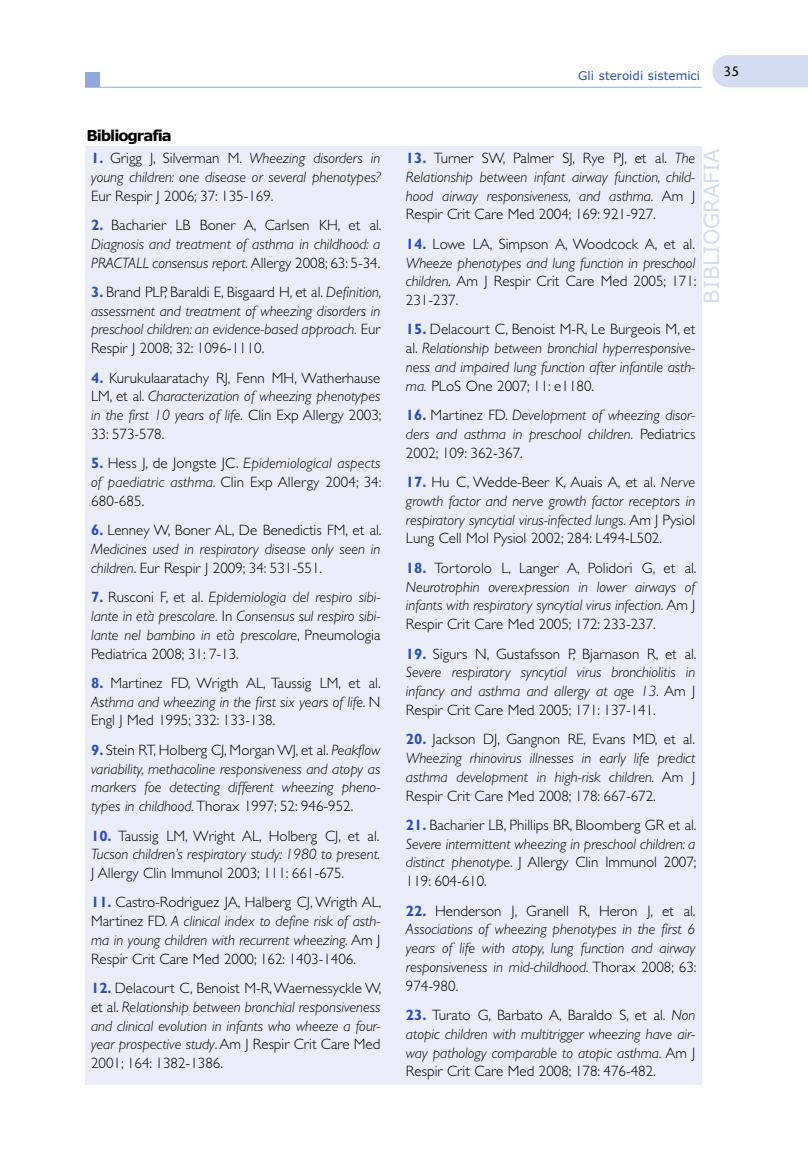
<style>
.page{position:relative;width:808px;height:1149px;background:#fff}
.page>*{position:absolute;margin:0;border:0;box-sizing:border-box;transform-origin:0 0}
.t1{font:21px "Verdana";color:#d4dcf1}
.t2{font:italic 300 15px/18.8px "Gill Sans";color:#000;text-align:justify}
.t3{font:300 15px/18.8px "Gill Sans";color:#000;text-align:justify}
.t4{font:700 15px "Verdana";letter-spacing:-.07em;color:#000}
.t5{font:13.5px "Stone Sans";color:#000}
.t6{font:12px "Verdana";color:#2950b8}
.s1{font-weight:700;font-style:normal;color:#2950b8}
.s2{font-style:normal}
.s3{font-weight:700;color:#2950b8}
.s4{font-style:italic}
</style>
<div class="page">
<hr style="left:85px;top:87px;width:617px;height:1px;background:#94a7dc">
<div style="left:85px;top:73px;width:15px;height:14px;background:#94a7dc"></div>
<div style="left:712px;top:55px;width:96px;height:32px;background:#d4dcf1"></div>
<div style="left:85px;top:147px;width:617px;height:937px;background:#eaedf8"></div>
<p class="t4" style="left:87px;top:127px;width:87px">Bibliografia</p>
<p class="t2" style="left:91px;top:150px;width:291px"><span class="s1">1.</span> <span class="s2">Grigg J, Silverman M.</span> Wheezing disorders in young children: one disease or several phenotypes?</p>
<p class="t3" style="left:91px;top:187px;width:184px">Eur Respir J 2006; 37: 135-169.</p>
<p class="t2" style="left:91px;top:217px;width:292px"><span class="s1">2.</span> <span class="s2">Bacharier LB Boner A, Carlsen KH, et al.<br></span>Diagnosis and treatment of asthma in childhood: a PRACTALL consensus report. <span class="s2">Allergy 2008; 63: 5-34.</span></p>
<p class="t2" style="left:91px;top:284px;width:292px"><span class="s1">3.</span> <span class="s2">Brand PLP, Baraldi E, Bisgaard H, et al.</span> Definition, assessment and treatment of wheezing disorders in preschool children: an evidence-based approach. <span class="s2">Eur Respir J 2008; 32: 1096-1110.</span></p>
<p class="t3" style="left:91px;top:369px;width:292px"><span class="s3">4.</span> Kurukulaaratachy RJ, Fenn MH, Watherhause LM, et al. <span class="s4">Characterization of wheezing phenotypes in the first 10 years of life.</span> Clin Exp Allergy 2003; 33: 573-578.</p>
<p class="t3" style="left:91px;top:455px;width:292px"><span class="s3">5.</span> Hess J, de Jongste JC. <span class="s4">Epidemiological aspects of paediatric asthma.</span> Clin Exp Allergy 2004; 34:<br>680-685.</p>
<p class="t3" style="left:91px;top:522px;width:292px"><span class="s3">6.</span> Lenney W, Boner AL, De Benedictis FM, et al.<br><span class="s4">Medicines used in respiratory disease only seen in children</span>. Eur Respir J 2009; 34: 531-551.</p>
<p class="t2" style="left:91px;top:589px;width:291px"><span class="s1">7.</span> <span class="s2">Rusconi F, et al.</span> Epidemiologia del respiro sibi&shy;lante in età prescolare. <span class="s2">In</span> Consensus sul respiro sibi&shy;lante nel bambino in età prescolare<span class="s2">, Pneumologia Pediatrica 2008; 31: 7-13.</span></p>
<p class="t3" style="left:91px;top:674px;width:291px"><span class="s3">8.</span> Martinez FD, Wrigth AL, Taussig LM, et al.<br><span class="s4">Asthma and wheezing in the first six years of life.</span> N Engl J Med 1995; 332: 133-138.</p>
<p class="t2" style="left:91px;top:741px;width:291px"><span class="s1">9.</span> <span class="s2">Stein RT, Holberg CJ, Morgan WJ, et al.</span> Peakflow variability, methacoline responsiveness and atopy as markers foe detecting different wheezing pheno&shy;types in childhood. <span class="s2">Thorax 1997; 52: 946-952.</span></p>
<p class="t2" style="left:91px;top:827px;width:291px"><span class="s1">10.</span> <span class="s2">Taussig LM, Wright AL, Holberg CJ, et al.<br></span>Tucson children’s respiratory study: 1980 to present.</p>
<p class="t3" style="left:91px;top:864px;width:255px">J Allergy Clin Immunol 2003; 111: 661-675.</p>
<p class="t3" style="left:91px;top:894px;width:292px"><span class="s3">11.</span> Castro-Rodriguez JA, Halberg CJ, Wrigth AL, Martinez FD. <span class="s4">A clinical index to define risk of asth&shy;ma in young children with recurrent wheezing.</span> Am J Respir Crit Care Med 2000; 162: 1403-1406.</p>
<p class="t2" style="left:91px;top:979px;width:292px"><span class="s1">12.</span> <span class="s2">Delacourt C, Benoist M-R,Waernessyckle W, et al.</span> Relationship between bronchial responsiveness and clinical evolution in infants who wheeze a four&shy;year prospective study<span class="s2">.Am J Respir Crit Care Med 2001; 164: 1382-1386.</span></p>
<p class="t6" style="left:578px;top:69px;width:123px">Gli steroidi sistemici</p>
<p class="t5" style="left:724px;top:66px;width:17px">35</p>
<h1 class="t1" style="left:700px;top:303px;width:157px;rotate:-90deg">BIBLIOGRAFIA</h1>
<p class="t2" style="left:406px;top:150px;width:291px"><span class="s1">13.</span> <span class="s2">Turner SW, Palmer SJ, Rye PJ, et al.</span> The Relationship between infant airway function, child&shy;hood airway responsiveness, and asthma. <span class="s2">Am J Respir Crit Care Med 2004; 169: 921-927.</span></p>
<p class="t3" style="left:406px;top:236px;width:292px"><span class="s3">14.</span> Lowe LA, Simpson A, Woodcock A, et al.<br><span class="s4">Wheeze phenotypes and lung function in preschool children.</span> Am J Respir Crit Care Med 2005; 171:<br>231-237.</p>
<p class="t2" style="left:406px;top:321px;width:291px"><span class="s1">15.</span> <span class="s2">Delacourt C, Benoist M-R, Le Burgeois M, et al.</span> Relationship between bronchial hyperresponsive&shy;ness and impaired lung function after infantile asth&shy;ma. <span class="s2">PLoS One 2007; 11: e1180.</span></p>
<p class="t2" style="left:406px;top:407px;width:291px"><span class="s1">16.</span> <span class="s2">Martinez FD.</span> Development of wheezing disor&shy;ders and asthma in preschool children. <span class="s2">Pediatrics 2002; 109: 362-367.</span></p>
<p class="t2" style="left:406px;top:474px;width:291px"><span class="s1">17.</span> <span class="s2">Hu C, Wedde-Beer K, Auais A, et al.</span> Nerve growth factor and nerve growth factor receptors in respiratory syncytial virus-infected lungs. <span class="s2">Am J Pysiol Lung Cell Mol Pysiol 2002; 284: L494-L502.</span></p>
<p class="t2" style="left:406px;top:559px;width:292px"><span class="s1">18.</span> <span class="s2">Tortorolo L, Langer A, Polidori G, et al.<br></span>Neurotrophin overexpression in lower airways of infants with respiratory syncytial virus infection. <span class="s2">Am J Respir Crit Care Med 2005; 172: 233-237.</span></p>
<p class="t2" style="left:406px;top:645px;width:292px"><span class="s1">19.</span> <span class="s2">Sigurs N, Gustafsson P, Bjarnason R, et al.<br></span>Severe respiratory syncytial virus bronchiolitis in infancy and asthma and allergy at age 13. <span class="s2">Am J Respir Crit Care Med 2005; 171: 137-141.</span></p>
<p class="t2" style="left:406px;top:731px;width:291px"><span class="s1">20.</span> <span class="s2">Jackson DJ, Gangnon RE, Evans MD, et al.<br></span>Wheezing rhinovirus illnesses in early life predict asthma development in high-risk children. <span class="s2">Am J Respir Crit Care Med 2008; 178: 667-672.</span></p>
<p class="t3" style="left:406px;top:816px;width:292px"><span class="s3">21.</span> Bacharier LB, Phillips BR, Bloomberg GR et al.<br><span class="s4">Severe intermittent wheezing in preschool children: a distinct phenotype</span>. J Allergy Clin Immunol 2007; 119: 604-610.</p>
<p class="t2" style="left:406px;top:902px;width:292px"><span class="s1">22.</span> <span class="s2">Henderson J, Granell R, Heron J, et al.<br></span>Associations of wheezing phenotypes in the first 6 years of life with atopy, lung function and airway responsiveness in mid-childhood. <span class="s2">Thorax 2008; 63:<br>974-980.</span></p>
<p class="t2" style="left:406px;top:1006px;width:291px"><span class="s1">23.</span> <span class="s2">Turato G, Barbato A, Baraldo S, et al.</span> Non atopic children with multitrigger wheezing have air&shy;way pathology comparable to atopic asthma. <span class="s2">Am J Respir Crit Care Med 2008; 178: 476-482.</span></p>
</div>
